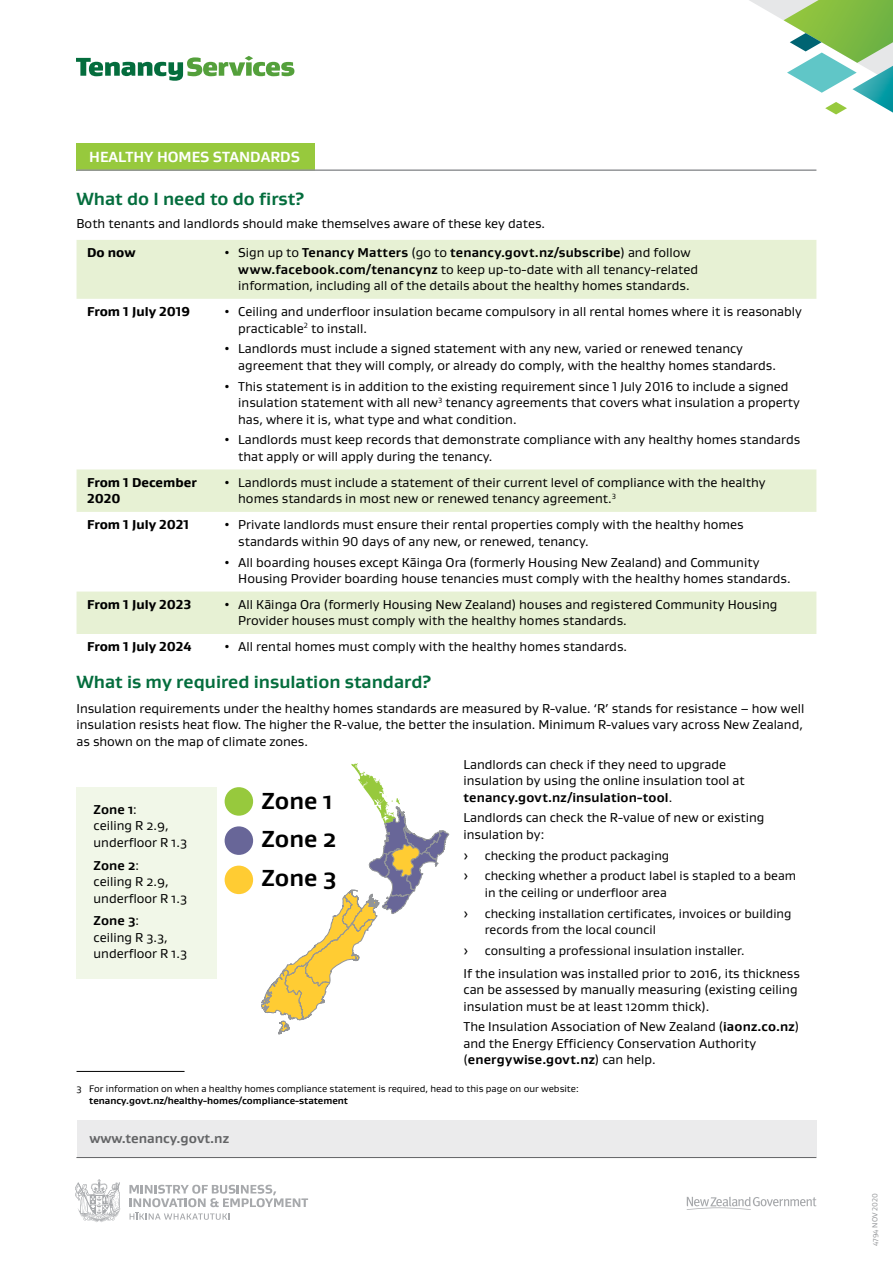
<style>
.page{position:relative;width:893px;height:1263px;background:#fff}
.page>*{position:absolute;margin:0;border:0;box-sizing:border-box;transform-origin:0 0}
.t1{font:700 23.7px/38.1px "Gustan";color:#000}
.t2{font:700 18px "Gustan";color:#046d3d}
.t3{font:700 15px "Gustan";color:#fff}
.t4{font:700 13.5px "Gustan";color:#636466}
.t5{font:13.2px/16.5px "Gustan";color:#000}
.t6{font:800 13.2px/16.5px "Gustan";color:#000}
.t7{font:12.75px/16.5px "Gustan";color:#000}
.t8{font:9.75px "Gustan";color:#000}
.t9{font:700 9.75px "Gustan";color:#000}
.t10{font:7.5px "Gustan";color:#939598}
.s1{font-weight:700}
</style>
<div class="page">
<svg style="left:76px;top:56px;width:218px;height:25px"></svg>
<svg style="left:749px;top:0;width:144px;height:115px"></svg>
<svg style="left:77px;top:240px;width:739px;height:394px"></svg>
<hr style="left:77px;top:1071px;width:108px;height:1px;background:#000">
<div style="left:77px;top:143px;width:238px;height:27px;background:#97c93d"></div>
<hr style="left:77px;top:169px;width:739px;height:2px;background:#939598">
<svg style="left:75px;top:1179px;width:46px;height:43px"></svg>
<svg style="left:129px;top:1185px;width:179px;height:35px"></svg>
<svg style="left:687px;top:1197px;width:129px;height:13px"></svg>
<div style="left:77px;top:1120px;width:739px;height:37px;background:#ebebec"></div>
<hr style="left:76px;top:1157px;width:740px;height:1px;background:#636466">
<div style="left:77px;top:788px;width:140px;height:191px;background:#f1f7e8"></div>
<svg style="left:261px;top:763px;width:188px;height:271px"></svg>
<div style="left:225px;top:787px;width:28px;height:29px;background:#97c93d;border-radius:50%"></div>
<div style="left:225px;top:826px;width:28px;height:29px;background:#686698;border-radius:50%"></div>
<div style="left:225px;top:866px;width:28px;height:28px;background:#fc3;border-radius:50%"></div>
<p class="t3" style="left:89px;top:147px;width:212px">HEALTHY HOMES STANDARDS</p>
<h2 class="t2" style="left:77px;top:187px;width:229px">What do I need to do first?</h2>
<p class="t5" style="left:77px;top:214px;width:470px">Both tenants and landlords should make themselves aware of these key dates.</p>
<p class="t6" style="left:87px;top:244px;width:50px">Do now</p>
<p class="t5" style="left:238px;top:244px;width:461px;text-indent:-15px">• Sign up to <span class="s1">Tenancy Matters</span> (go to <span class="s1">tenancy.govt.nz/subscribe</span>) and follow <span class="s1">www.facebook.com/tenancynz</span> to keep up-to-date with all tenancy-related information, including all of the details about the healthy homes standards.</p>
<p class="t6" style="left:87px;top:303px;width:105px">From 1 July 2019</p>
<p class="t5" style="left:238px;top:303px;width:565px;text-indent:-15px">• Ceiling and underfloor insulation became compulsory in all rental homes where it is reasonably practicable<sup>2</sup> to install.</p>
<p class="t5" style="left:238px;top:340px;width:539px;text-indent:-15px">• Landlords must include a signed statement with any new, varied or renewed tenancy agreement that they will comply, or already do comply, with the healthy homes standards.</p>
<p class="t5" style="left:238px;top:378px;width:563px;text-indent:-15px">• This statement is in addition to the existing requirement since 1 July 2016 to include a signed insulation statement with all new<sup>3</sup> tenancy agreements that covers what insulation a property has, where it is, what type and what condition.</p>
<p class="t5" style="left:238px;top:431px;width:563px;text-indent:-15px">• Landlords must keep records that demonstrate compliance with any healthy homes standards that apply or will apply during the tenancy.</p>
<p class="t6" style="left:87px;top:474px;width:111px">From 1 December<br>2020</p>
<p class="t5" style="left:238px;top:474px;width:529px;text-indent:-15px">• Landlords must include a statement of their current level of compliance with the healthy homes standards in most new or renewed tenancy agreement.<sup>3</sup></p>
<p class="t6" style="left:87px;top:516px;width:104px">From 1 July 2021</p>
<p class="t5" style="left:238px;top:516px;width:507px;text-indent:-15px">• Private landlords must ensure their rental properties comply with the healthy homes standards within 90 days of any new, or renewed, tenancy.</p>
<p class="t5" style="left:238px;top:553px;width:554px;text-indent:-15px">• All boarding houses except Kāinga Ora (formerly Housing New Zealand) and Community<br>Housing Provider boarding house tenancies must comply with the healthy homes standards.</p>
<p class="t6" style="left:87px;top:596px;width:106px">From 1 July 2023</p>
<p class="t5" style="left:238px;top:596px;width:541px;text-indent:-15px">• All Kāinga Ora (formerly Housing New Zealand) houses and registered Community Housing<br>Provider houses must comply with the healthy homes standards.</p>
<p class="t6" style="left:87px;top:638px;width:106px">From 1 July 2024</p>
<p class="t5" style="left:223px;top:638px;width:405px">• All rental homes must comply with the healthy homes standards.</p>
<h2 class="t2" style="left:77px;top:670px;width:356px">What is my required insulation standard?</h2>
<p class="t5" style="left:77px;top:699px;width:729px;text-align:justify">Insulation requirements under the healthy homes standards are measured by R-value. ‘R’ stands for resistance – how well insulation resists heat flow. The higher the R-value, the better the insulation. Minimum R-values vary across New Zealand, as shown on the map of climate zones.</p>
<p class="t5" style="left:94px;top:800px;width:95px"><span class="s1">Zone 1</span>:<br>ceiling R 2.9, underfloor R 1.3</p>
<p class="t5" style="left:94px;top:856px;width:95px"><span class="s1">Zone 2</span>:<br>ceiling R 2.9, underfloor R 1.3</p>
<p class="t5" style="left:94px;top:912px;width:95px"><span class="s1">Zone 3</span>:<br>ceiling R 3.3, underfloor R 1.3</p>
<h1 class="t1" style="left:261px;top:782px;width:77px">Zone 1<br>Zone 2<br>Zone 3</h1>
<p class="t5" style="left:463px;top:755px;width:283px">Landlords can check if they need to upgrade insulation by using the online insulation tool at <span class="s1">tenancy.govt.nz/insulation-tool</span>.</p>
<p class="t5" style="left:463px;top:809px;width:303px">Landlords can check the R-value of new or existing insulation by:</p>
<p class="t7" style="left:463px;top:846px;width:6px">›</p>
<p class="t7" style="left:485px;top:846px;width:186px">checking the product packaging</p>
<p class="t7" style="left:463px;top:867px;width:6px">›</p>
<p class="t7" style="left:485px;top:867px;width:313px">checking whether a product label is stapled to a beam in the ceiling or underfloor area</p>
<p class="t7" style="left:463px;top:904px;width:6px">›</p>
<p class="t7" style="left:485px;top:904px;width:308px">checking installation certificates, invoices or building records from the local council</p>
<p class="t7" style="left:463px;top:942px;width:6px">›</p>
<p class="t7" style="left:485px;top:942px;width:261px">consulting a professional insulation installer.</p>
<p class="t5" style="left:463px;top:964px;width:338px">If the insulation was installed prior to 2016, its thickness can be assessed by manually measuring (existing ceiling insulation must be at least 120mm thick).</p>
<p class="t5" style="left:463px;top:1018px;width:337px">The Insulation Association of New Zealand (<span class="s1">iaonz.co.nz</span>) and the Energy Efficiency Conservation Authority (<span class="s1">energywise.govt.nz</span>) can help.</p>
<p class="t8" style="left:77px;top:1082px;width:504px">3 For information on when a healthy homes compliance statement is required, head to this page on our website:</p>
<p class="t9" style="left:89px;top:1094px;width:260px">tenancy.govt.nz/healthy-homes/compliance-statement</p>
<p class="t4" style="left:89px;top:1130px;width:141px">www.tenancy.govt.nz</p>
<p class="t10" style="left:870px;top:1246px;width:54px;rotate:-90deg">4794 NOV 2020</p>
</div>
